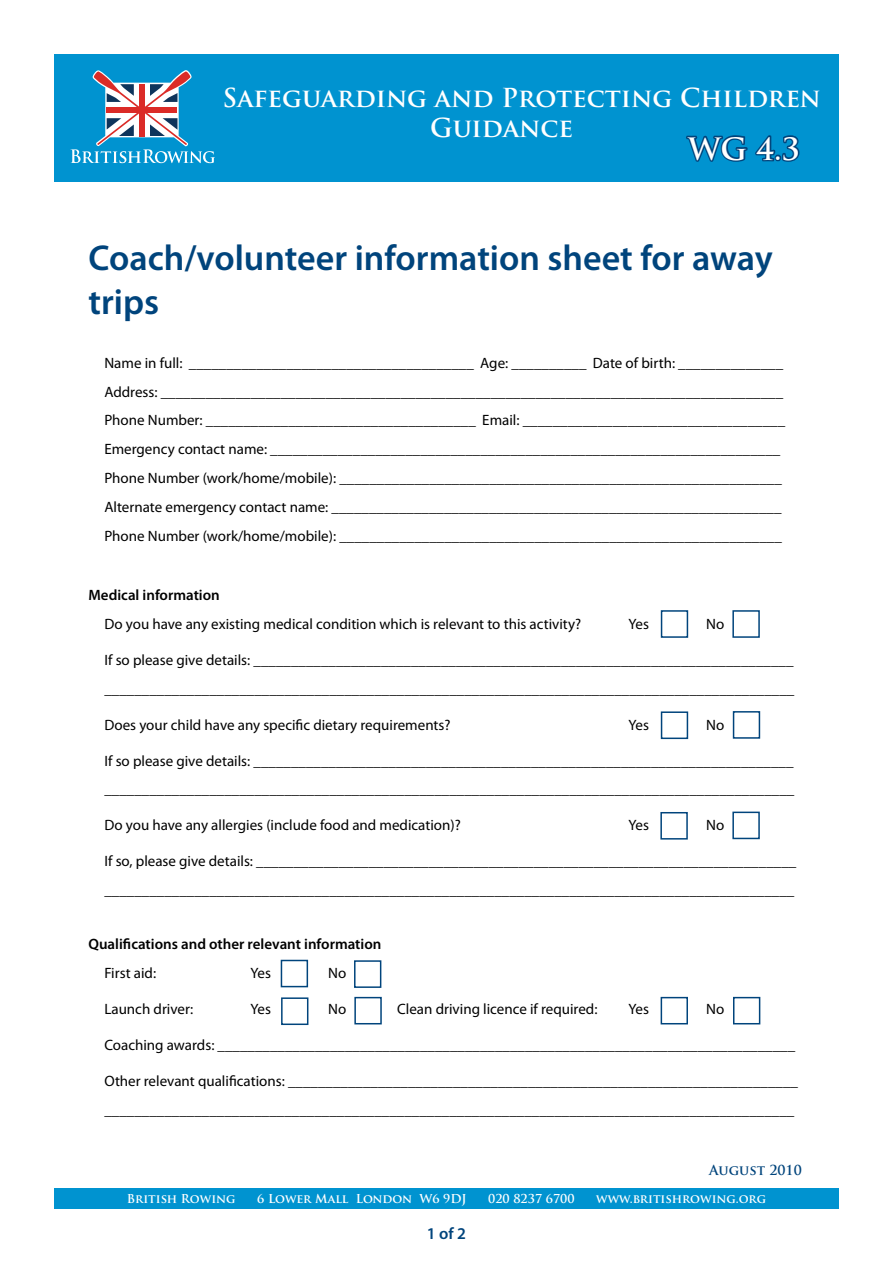
<style>
.page{position:relative;width:893px;height:1263px;background:#fff}
.page>*{position:absolute;margin:0;border:0;box-sizing:border-box;transform-origin:0 0}
.t1{font:600 36px/43.2px "Myriad Pro";color:#00447c}
.t2{font:700 30px "Trajan Pro";color:#fff}
.t3{font:700 25.5px/30.6px "Trajan Pro";color:#fff}
.t4{font:600 16.5px "Myriad Pro";color:#00447c}
.t5{font:15px/28.8px "Myriad Pro";color:#000}
.t6{font:600 15px "Myriad Pro";color:#000}
.t7{font:700 13.5px "Trajan Pro";color:#00447c}
.t8{font:700 12px "Trajan Pro";color:#fff}
</style>
<div class="page">
<div style="left:54px;top:54px;width:785px;height:128px;background:#0093d0"></div>
<svg style="left:686px;top:135px;width:114px;height:27px"></svg>
<svg style="left:70px;top:70px;width:145px;height:93px"></svg>
<div style="left:54px;top:1188px;width:785px;height:21px;background:#0093d0"></div>
<div style="left:661px;top:610px;width:27px;height:28px;border:2px solid #00447c"></div>
<div style="left:732px;top:610px;width:28px;height:28px;border:2px solid #00447c"></div>
<div style="left:661px;top:711px;width:27px;height:28px;border:2px solid #00447c"></div>
<div style="left:733px;top:711px;width:27px;height:28px;border:2px solid #00447c"></div>
<div style="left:660px;top:812px;width:28px;height:27px;border:2px solid #00447c"></div>
<div style="left:732px;top:812px;width:28px;height:27px;border:2px solid #00447c"></div>
<div style="left:661px;top:997px;width:27px;height:27px;border:2px solid #00447c"></div>
<div style="left:733px;top:997px;width:27px;height:27px;border:2px solid #00447c"></div>
<div style="left:281px;top:960px;width:27px;height:27px;border:2px solid #00447c"></div>
<div style="left:354px;top:960px;width:27px;height:28px;border:2px solid #00447c"></div>
<div style="left:281px;top:997px;width:27px;height:28px;border:2px solid #00447c"></div>
<div style="left:354px;top:997px;width:28px;height:27px;border:2px solid #00447c"></div>
<h3 class="t3" style="left:430px;top:82px;width:392px;text-indent:-207px">Safeguarding and Protecting Children<br>Guidance</h3>
<h2 class="t2" style="left:688px;top:130px;width:113px">WG 4.3</h2>
<h1 class="t1" style="left:88px;top:236px;width:686px">Coach/volunteer information sheet for away trips</h1>
<p class="t5" style="left:104px;top:348px;width:682px">Name in full: ______________________________________ Age: __________ Date of birth: ______________ Address: ___________________________________________________________________________________ Phone Number: ____________________________________ Email: ___________________________________ Emergency contact name: ____________________________________________________________________ Phone Number (work/home/mobile): ___________________________________________________________ Alternate emergency contact name: ____________________________________________________________ Phone Number (work/home/mobile): ___________________________________________________________</p>
<p class="t6" style="left:88px;top:585px;width:133px">Medical information</p>
<p class="t5" style="left:104px;top:609px;width:478px">Do you have any existing medical condition which is relevant to this activity?</p>
<p class="t5" style="left:628px;top:609px;width:22px">Yes</p>
<p class="t5" style="left:706px;top:609px;width:20px">No</p>
<p class="t5" style="left:104px;top:645px;width:691px">If so please give details: ________________________________________________________________________ ____________________________________________________________________________________________</p>
<p class="t5" style="left:104px;top:710px;width:348px">Does your child have any specific dietary requirements?</p>
<p class="t5" style="left:628px;top:710px;width:22px">Yes</p>
<p class="t5" style="left:706px;top:710px;width:20px">No</p>
<p class="t5" style="left:104px;top:746px;width:691px">If so please give details: ________________________________________________________________________ ____________________________________________________________________________________________</p>
<p class="t5" style="left:104px;top:811px;width:358px">Do you have any allergies (include food and medication)?</p>
<p class="t5" style="left:628px;top:811px;width:22px">Yes</p>
<p class="t5" style="left:706px;top:811px;width:20px">No</p>
<p class="t5" style="left:104px;top:847px;width:693px">If so, please give details: ________________________________________________________________________ ____________________________________________________________________________________________</p>
<p class="t6" style="left:88px;top:934px;width:294px">Qualifications and other relevant information</p>
<p class="t5" style="left:104px;top:958px;width:53px">First aid:</p>
<p class="t5" style="left:250px;top:958px;width:22px">Yes</p>
<p class="t5" style="left:328px;top:958px;width:20px">No</p>
<p class="t5" style="left:104px;top:994px;width:90px">Launch driver:</p>
<p class="t5" style="left:250px;top:994px;width:22px">Yes</p>
<p class="t5" style="left:328px;top:994px;width:20px">No</p>
<p class="t5" style="left:397px;top:994px;width:202px">Clean driving licence if required:</p>
<p class="t5" style="left:628px;top:994px;width:22px">Yes</p>
<p class="t5" style="left:706px;top:994px;width:20px">No</p>
<p class="t5" style="left:104px;top:1030px;width:692px">Coaching awards: _____________________________________________________________________________</p>
<p class="t5" style="left:104px;top:1066px;width:695px">Other relevant qualifications: ____________________________________________________________________ ____________________________________________________________________________________________</p>
<p class="t7" style="left:709px;top:1161px;width:94px">August 2010</p>
<p class="t8" style="left:127px;top:1191px;width:110px">British Rowing</p>
<p class="t8" style="left:257px;top:1191px;width:211px">6 Lower Mall London W6 9DJ</p>
<p class="t8" style="left:488px;top:1191px;width:88px">020 8237 6700</p>
<p class="t8" style="left:596px;top:1191px;width:171px">www.britishrowing.org</p>
<p class="t4" style="left:427px;top:1222px;width:41px">1 of 2</p>
</div>
